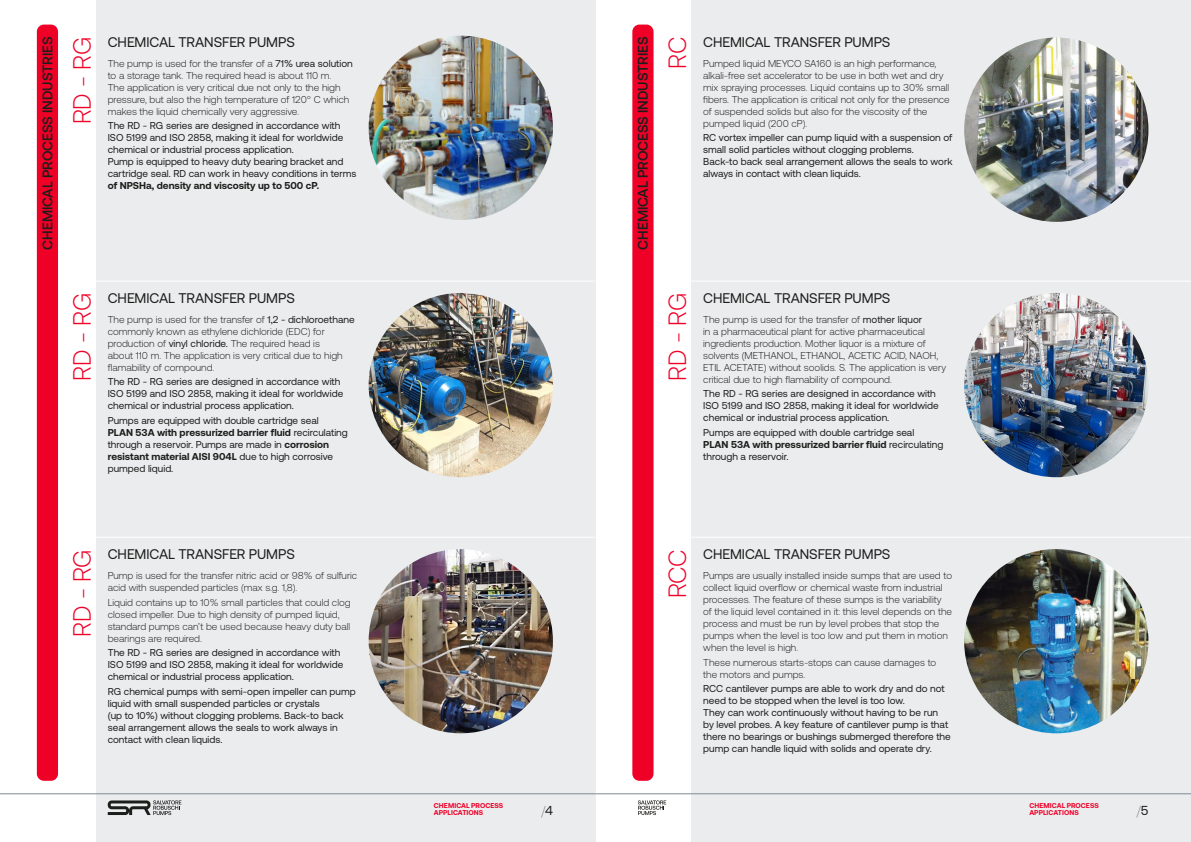
<style>
.page{position:relative;width:1191px;height:842px;background:#fff}
.page>*{position:absolute;margin:0;border:0;box-sizing:border-box;transform-origin:0 0}
.t1{font:300 25px "Aeonik";letter-spacing:-.02em;color:#ef0027}
.t2{font:14px "Aeonik";letter-spacing:-.01em;color:#1d1d1b}
.t3{font:500 14px "Aeonik";letter-spacing:-.01em;color:#1d1d1b}
.t4{font:100 13px "Aeonik";color:#1d1d1b}
.testo_inglese{font:300 10px/12px "Aeonik";color:#1d1d1b}
.testo_inglese-2{font:10px/12px "Aeonik";color:#1d1d1b}
.t5{font:700 7px/7px "Aeonik";letter-spacing:.01em;color:#ef0027}
.s1{font-weight:400}
.s2{font-weight:700}
</style>
<div class="page">
<div style="left:692px;top:0;width:499px;height:842px;background:#eaecee"></div>
<div style="left:96px;top:0;width:499px;height:842px;background:#eaecee"></div>
<hr style="left:638px;top:281px;width:553px;height:1px;background:#fff">
<hr style="left:28px;top:281px;width:567px;height:1px;background:#fff">
<hr style="left:638px;top:537px;width:553px;height:1px;background:#fff">
<hr style="left:28px;top:537px;width:567px;height:1px;background:#fff">
<img style="left:964px;top:293px;width:184px;height:184px;border-radius:92px">
<img style="left:964px;top:549px;width:184px;height:184px;border-radius:92px">
<img style="left:964px;top:38px;width:184px;height:184px;border-radius:92px">
<img style="left:369px;top:293px;width:184px;height:184px;border-radius:92px">
<img style="left:369px;top:549px;width:184px;height:184px;border-radius:92px">
<img style="left:369px;top:36px;width:184px;height:184px;border-radius:92px">
<svg style="left:632px;top:25px;width:21px;height:756px;background:#ef0d32"></svg>
<div style="left:37px;top:25px;width:21px;height:756px;background:#ef0027"></div>
<hr style="left:0;top:793px;width:595px;height:1px;background:#808b95">
<hr style="left:595px;top:793px;width:596px;height:1px;background:#808b95">
<svg style="left:108px;top:800px;width:73px;height:15px"></svg>
<svg style="left:638px;top:800px;width:28px;height:15px"></svg>
<p class="t3" style="left:40px;top:250px;width:214px;rotate:-90deg">CHEMICAL PROCESS INDUSTRIES</p>
<p class="t1" style="left:68px;top:124px;width:89px;rotate:-90deg">RD - RG</p>
<p class="t2" style="left:108px;top:34px;width:189px">CHEMICAL TRANSFER PUMPS</p>
<p class="t2" style="left:703px;top:34px;width:189px">CHEMICAL TRANSFER PUMPS</p>
<p class="t3" style="left:635px;top:250px;width:214px;rotate:-90deg">CHEMICAL PROCESS INDUSTRIES</p>
<p class="t1" style="left:664px;top:69px;width:33px;rotate:-90deg">RC</p>
<p class="testo_inglese" style="left:108px;top:57px;width:246px">The pump is used for the transfer of a <span class="s1">71% urea solution </span>to a storage tank. The required head is about 110 m.<br>The application is very critical due not only to the high pressure, but also the high temperature of 120° C which makes the liquid chemically very aggressive.</p>
<p class="testo_inglese-2" style="left:108px;top:120px;width:250px">The RD - RG series are designed in accordance with ISO 5199 and ISO 2858, making it ideal for worldwide chemical or industrial process application.<br>Pump is equipped to heavy duty bearing bracket and cartridge seal. RD can work in heavy conditions in terms <span class="s2">of NPSHa, density and viscosity up to 500 cP.</span></p>
<p class="testo_inglese" style="left:703px;top:57px;width:248px">Pumped liquid MEYCO SA160 is an high performance, alkali-free set accelerator to be use in both wet and dry mix spraying processes. Liquid contains up to 30% small fibers. The application is critical not only for the presence of suspended solids but also for the viscosity of the pumped liquid (200 cP).</p>
<p class="testo_inglese-2" style="left:703px;top:132px;width:251px">RC vortex impeller can pump liquid with a suspension of small solid particles without clogging problems.<br>Back-to back seal arrangement allows the seals to work always in contact with clean liquids.</p>
<p class="t1" style="left:68px;top:381px;width:89px;rotate:-90deg">RD - RG</p>
<p class="t2" style="left:108px;top:290px;width:189px">CHEMICAL TRANSFER PUMPS</p>
<p class="testo_inglese" style="left:108px;top:313px;width:248px">The pump is used for the transfer of <span class="s1">1,2 - dichloroethane </span>commonly known as ethylene dichloride (EDC) for production of <span class="s1">vinyl chloride.</span> The required head is<br>about 110 m. The application is very critical due to high flamability of compound.</p>
<p class="testo_inglese-2" style="left:108px;top:376px;width:237px">The RD - RG series are designed in accordance with<br>ISO 5199 and ISO 2858, making it ideal for worldwide chemical or industrial process application.</p>
<p class="testo_inglese-2" style="left:108px;top:415px;width:242px">Pumps are equipped with double cartridge seal<br><span class="s2">PLAN 53A with pressurized barrier fluid</span> recirculating through a reservoir. Pumps are made in <span class="s2">corrosion resistant material AISI 904L</span> due to high corrosive pumped liquid.</p>
<p class="t1" style="left:664px;top:381px;width:89px;rotate:-90deg">RD - RG</p>
<p class="t2" style="left:703px;top:290px;width:189px">CHEMICAL TRANSFER PUMPS</p>
<p class="testo_inglese" style="left:703px;top:313px;width:244px">The pump is used for the transfer of <span class="s1">mother liquor<br></span>in a pharmaceutical plant for active pharmaceutical ingredients production. Mother liquor is a mixture of solvents (METHANOL, ETHANOL, ACETIC ACID, NAOH, ETIL ACETATE) without soolids. S. The application is very critical due to high flamability of compound.</p>
<p class="testo_inglese-2" style="left:703px;top:388px;width:237px">The RD - RG series are designed in accordance with<br>ISO 5199 and ISO 2858, making it ideal for worldwide chemical or industrial process application.</p>
<p class="testo_inglese-2" style="left:703px;top:427px;width:242px">Pumps are equipped with double cartridge seal<br><span class="s2">PLAN 53A with pressurized barrier fluid</span> recirculating through a reservoir.</p>
<p class="t1" style="left:68px;top:637px;width:89px;rotate:-90deg">RD - RG</p>
<p class="t2" style="left:108px;top:546px;width:189px">CHEMICAL TRANSFER PUMPS</p>
<p class="testo_inglese" style="left:108px;top:569px;width:251px">Pump is used for the transfer nitric acid or 98% of sulfuric acid with suspended particles (max s.g. 1,8).</p>
<p class="testo_inglese" style="left:108px;top:596px;width:244px">Liquid contains up to 10% small particles that could clog closed impeller. Due to high density of pumped liquid, standard pumps can’t be used because heavy duty ball bearings are required.</p>
<p class="testo_inglese-2" style="left:108px;top:647px;width:237px">The RD - RG series are designed in accordance with<br>ISO 5199 and ISO 2858, making it ideal for worldwide chemical or industrial process application.</p>
<p class="testo_inglese-2" style="left:108px;top:686px;width:249px">RG chemical pumps with semi-open impeller can pump liquid with small suspended particles or crystals<br>(up to 10%) without clogging problems. Back-to back seal arrangement allows the seals to work always in contact with clean liquids.</p>
<p class="t1" style="left:664px;top:598px;width:50px;rotate:-90deg">RCC</p>
<p class="t2" style="left:703px;top:546px;width:189px">CHEMICAL TRANSFER PUMPS</p>
<p class="testo_inglese" style="left:703px;top:569px;width:250px">Pumps are usually installed inside sumps that are used to collect liquid overflow or chemical waste from industrial processes. The feature of these sumps is the variability of the liquid level contained in it: this level depends on the process and must be run by level probes that stop the pumps when the level is too low and put them in motion when the level is high.</p>
<p class="testo_inglese" style="left:703px;top:656px;width:235px">These numerous starts-stops can cause damages to the motors and pumps.</p>
<p class="testo_inglese-2" style="left:703px;top:683px;width:249px">RCC cantilever pumps are able to work dry and do not need to be stopped when the level is too low.<br>They can work continuously without having to be run by level probes. A key feature of cantilever pump is that there no bearings or bushings submerged therefore the pump can handle liquid with solids and operate dry.</p>
<p class="t5" style="left:434px;top:802px;width:71px">CHEMICAL PROCESS<br>APPLICATIONS</p>
<h3 class="t4" style="left:541px;top:803px;width:13px">/<span class="s1">4</span></h3>
<h3 class="t4" style="left:1136px;top:803px;width:13px">/<span class="s1">5</span></h3>
<p class="t5" style="left:1029px;top:802px;width:71px">CHEMICAL PROCESS<br>APPLICATIONS</p>
</div>
